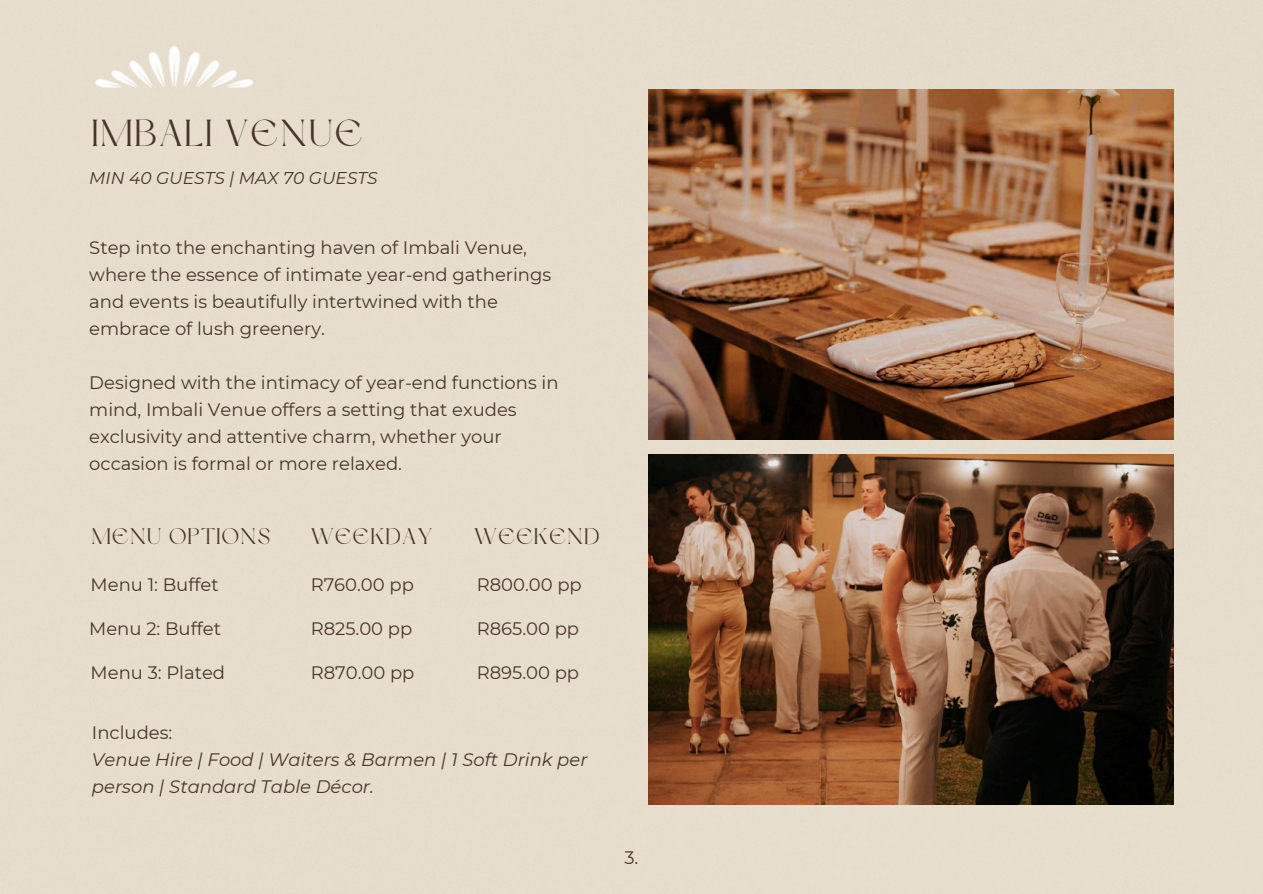
<style>
.page{position:relative;width:1263px;height:894px;background:#fff}
.page>*{position:absolute;margin:0;border:0;box-sizing:border-box;transform-origin:0 0}
.t1{font:37.5px "Dream Avenue";letter-spacing:.06em;color:#47352c}
.t2{font:22.5px "Dream Avenue";letter-spacing:.06em;color:#47352c}
.t3{font:18px/27px "Montserrat";color:#47352c}
.t4{font:italic 18px/27px "Montserrat";color:#47352c}
.t5{font:italic 17.1px "Montserrat";color:#47352c}
</style>
<div class="page">
<div style="left:0;top:0;width:1263px;height:893px;background:#e6ddcc"></div>
<img style="left:649px;top:454px;width:524px;height:350px">
<img style="left:649px;top:89px;width:524px;height:350px">
<img style="left:65px;top:47px;width:216px;height:45px">
<h3 class="t1" style="left:92px;top:117px;width:272px">IMBALI VENUE</h3>
<p class="t5" style="left:89px;top:167px;width:290px">MIN 40 GUESTS | MAX 70 GUESTS</p>
<p class="t3" style="left:89px;top:233px;width:463px">Step into the enchanting haven of Imbali Venue, where the essence of intimate year-end gatherings and events is beautifully intertwined with the embrace of lush greenery.</p>
<p class="t3" style="left:89px;top:368px;width:471px">Designed with the intimacy of year-end functions in mind, Imbali Venue offers a setting that exudes exclusivity and attentive charm, whether your occasion is formal or more relaxed.</p>
<p class="t2" style="left:92px;top:527px;width:180px">MENU OPTIONS</p>
<p class="t2" style="left:311px;top:527px;width:123px">WEEKDAY</p>
<p class="t2" style="left:474px;top:527px;width:127px">WEEKEND</p>
<p class="t3" style="left:91px;top:570px;width:130px">Menu 1: Buffet</p>
<p class="t3" style="left:89px;top:615px;width:133px">Menu 2: Buffet</p>
<p class="t3" style="left:91px;top:659px;width:136px">Menu 3: Plated</p>
<p class="t3" style="left:311px;top:570px;width:105px">R760.00 pp</p>
<p class="t3" style="left:311px;top:615px;width:103px">R825.00 pp</p>
<p class="t3" style="left:311px;top:659px;width:105px">R870.00 pp</p>
<p class="t3" style="left:477px;top:570px;width:107px">R800.00 pp</p>
<p class="t3" style="left:477px;top:615px;width:104px">R865.00 pp</p>
<p class="t3" style="left:477px;top:659px;width:104px">R895.00 pp</p>
<h2 class="t3" style="left:92px;top:718px;width:82px">Includes:</h2>
<h2 class="t4" style="left:92px;top:745px;width:497px">Venue Hire | Food | Waiters &amp; Barmen | 1 Soft Drink per person | Standard Table Décor.</h2>
<h2 class="t3" style="left:624px;top:844px;width:15px">3.</h2>
</div>
